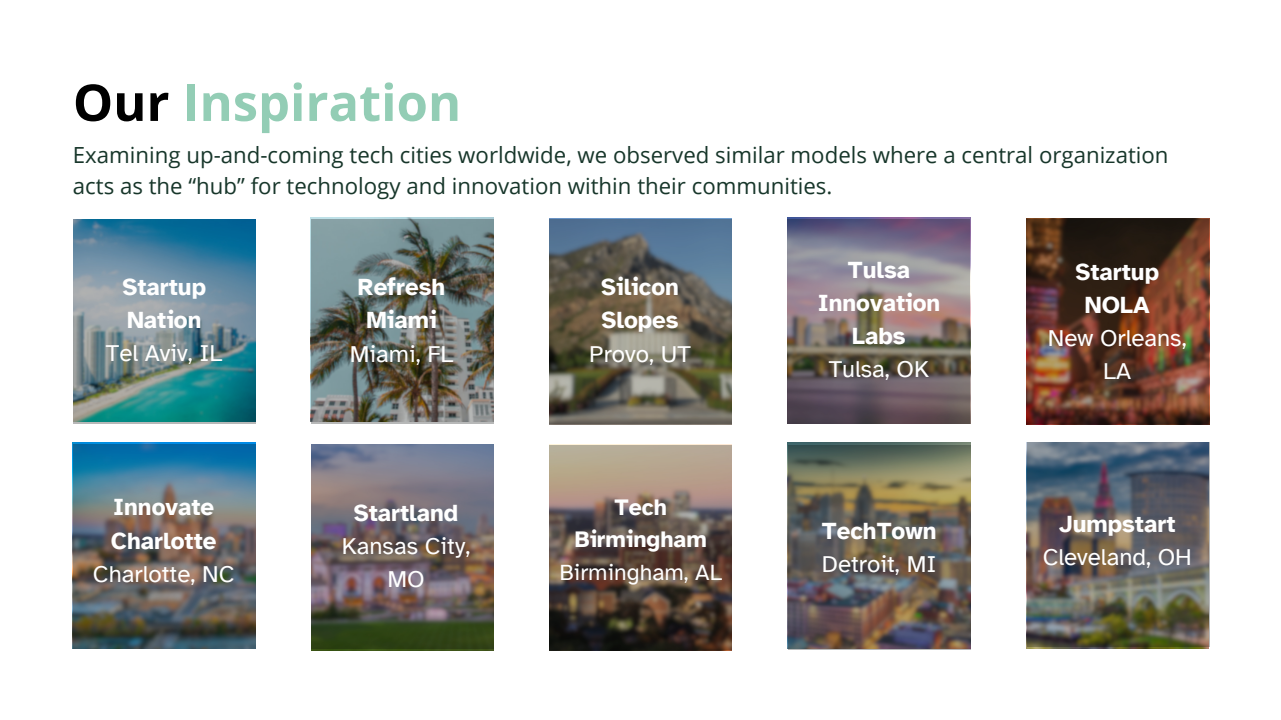
<style>
.page{position:relative;width:1281px;height:720px;background:#fff}
.page>*{position:absolute;margin:0;border:0;box-sizing:border-box;transform-origin:0 0}
.t1{font:700 50.62px "Open Sans";color:#93cdb5}
.t2{font:700 24.12px/33.1px "Atkinson Hyperlegible";color:#fff}
.t3{font:24.12px/33.1px "Atkinson Hyperlegible";color:#fff;text-align:center}
.t4{font:700 23.12px/32.4px "Atkinson Hyperlegible";color:#fff;text-align:center}
.t5{font:23.12px "Atkinson Hyperlegible";color:#fff}
.t6{font:22.25px/30.6px "Open Sans";color:#17362a}
.s1{color:#000}
.s2{font-weight:400}
</style>
<div class="page">
<svg style="left:73px;top:219px;width:183px;height:205px;background:#578896"></svg>
<img style="left:73px;top:444px;width:183px;height:205px">
<img style="left:311px;top:444px;width:183px;height:205px">
<svg style="left:549px;top:445px;width:183px;height:205px;background:#6b5b50"></svg>
<img style="left:311px;top:219px;width:182px;height:205px">
<svg style="left:549px;top:219px;width:183px;height:205px;background:#63645d"></svg>
<img style="left:787px;top:219px;width:183px;height:205px">
<img style="left:1026px;top:219px;width:182px;height:205px">
<img style="left:788px;top:445px;width:182px;height:205px">
<img style="left:1027px;top:442px;width:182px;height:205px">
<p class="t1" style="left:73px;top:67px;width:390px"><span class="s1">Our</span> Inspiration</p>
<p class="t6" style="left:73px;top:139px;width:1097px">Examining up-and-coming tech cities worldwide, we observed similar models where a central organization acts as the “hub” for technology and innovation within their communities.</p>
<p class="t2" style="left:122px;top:270px;width:85px">Startup<br>Nation</p>
<p class="t3" style="left:106px;top:337px;width:118px">Tel Aviv, IL</p>
<p class="t2" style="left:111px;top:491px;width:107px">Innovate<br>Charlotte</p>
<p class="t3" style="left:93px;top:557px;width:143px">Charlotte, NC</p>
<p class="t2" style="left:350px;top:270px;width:105px;text-align:center">Refresh<br>Miami<br><span class="s2">Miami, FL</span></p>
<p class="t2" style="left:601px;top:271px;width:79px">Silicon<br>Slopes</p>
<p class="t3" style="left:589px;top:337px;width:103px">Provo, UT</p>
<p class="t2" style="left:354px;top:497px;width:106px">Startland</p>
<h2 class="t3" style="left:342px;top:530px;width:130px">Kansas City,<br>MO</h2>
<p class="t4" style="left:575px;top:491px;width:133px">Tech<br>Birmingham</p>
<p class="t5" style="left:559px;top:558px;width:164px">Birmingham, AL</p>
<p class="t2" style="left:817px;top:253px;width:124px;text-align:center">Tulsa<br>Innovation<br>Labs</p>
<p class="t3" style="left:829px;top:353px;width:102px">Tulsa, OK</p>
<p class="t2" style="left:822px;top:514px;width:116px">TechTown</p>
<p class="t3" style="left:822px;top:547px;width:116px">Detroit, MI</p>
<p class="t2" style="left:1075px;top:255px;width:85px;text-align:center">Startup<br>NOLA</p>
<p class="t3" style="left:1048px;top:321px;width:140px">New Orleans,<br>LA</p>
<p class="t2" style="left:1059px;top:507px;width:118px">Jumpstart</p>
<p class="t3" style="left:1042px;top:541px;width:151px">Cleveland, OH</p>
</div>
